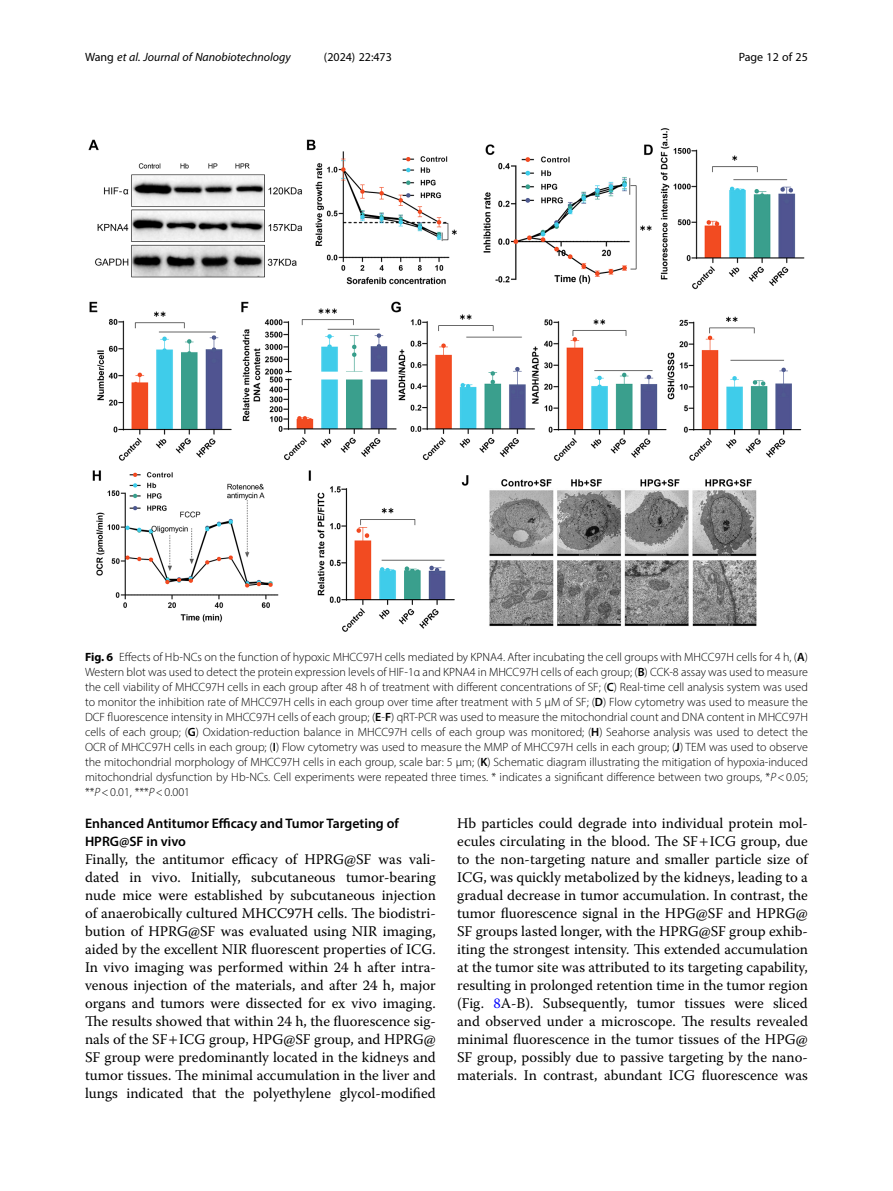
<style>
.page{position:relative;width:893px;height:1191px;background:#fff}
.page>*{position:absolute;margin:0;border:0;box-sizing:border-box;transform-origin:0 0}
.Body_Text{font:14.7px/18px "Warnock Pro";color:#000;text-align:justify}
.Head_2{font:600 13.8px/18px "Myriad Pro";color:#000}
.Figure_Caption{font:300 12px/15px "Myriad Pro";color:#000;text-align:justify}
.t1{font:italic 12px "Myriad Pro";color:#000}
.t2{font:12px "Myriad Pro";color:#000}
.s1{font-style:normal}
.s2{font-weight:700}
.s3{font-weight:600}
.s4{font-style:italic}
.s5{color:#00f}
</style>
<div class="page">
<img style="left:88px;top:128px;width:717px;height:504px">
<p class="t1" style="left:85px;top:50px;width:207px"><span class="s1">Wang</span> et al. Journal of Nanobiotechnology</p>
<p class="t2" style="left:324px;top:50px;width:70px">(2024) 22:473</p>
<p class="t2" style="left:739px;top:50px;width:71px">Page 12 of 25</p>
<p class="Figure_Caption" style="left:85px;top:649px;width:724px"><span class="s2">Fig. 6</span> Effects of Hb-NCs on the function of hypoxic MHCC97H cells mediated by KPNA4. After incubating the cell groups with MHCC97H cells for 4 h, (<span class="s3">A</span>)<br>Western blot was used to detect the protein expression levels of HIF-1α and KPNA4 in MHCC97H cells of each group; (<span class="s3">B</span>) CCK-8 assay was used to measure the cell viability of MHCC97H cells in each group after 48 h of treatment with different concentrations of SF; (<span class="s3">C</span>) Real-time cell analysis system was used to monitor the inhibition rate of MHCC97H cells in each group over time after treatment with 5 µM of SF; (<span class="s3">D</span>) Flow cytometry was used to measure the DCF fluorescence intensity in MHCC97H cells of each group; (<span class="s3">E</span>-<span class="s3">F</span>) qRT-PCR was used to measure the mitochondrial count and DNA content in MHCC97H cells of each group; (<span class="s3">G</span>) Oxidation-reduction balance in MHCC97H cells of each group was monitored; (<span class="s3">H</span>) Seahorse analysis was used to detect the OCR of MHCC97H cells in each group; (<span class="s3">I</span>) Flow cytometry was used to measure the MMP of MHCC97H cells in each group; (<span class="s3">J</span>) TEM was used to observe the mitochondrial morphology of MHCC97H cells in each group, scale bar: 5 μm; (<span class="s3">K</span>) Schematic diagram illustrating the mitigation of hypoxia-induced mitochondrial dysfunction by Hb-NCs. Cell experiments were repeated three times. * indicates a significant difference between two groups, *<span class="s4">P</span>&lt;0.05; **<span class="s4">P</span>&lt;0.01, ***<span class="s4">P</span>&lt;0.001</p>
<p class="Head_2" style="left:85px;top:814px;width:315px">Enhanced Antitumor Efficacy and Tumor Targeting of<br>HPRG@SF in vivo</p>
<p class="Body_Text" style="left:85px;top:850px;width:352px">Finally, the antitumor efficacy of HPRG@SF was vali&shy;dated in vivo. Initially, subcutaneous tumor-bearing nude mice were established by subcutaneous injection of anaerobically cultured MHCC97H cells. The biodistri&shy;bution of HPRG@SF was evaluated using NIR imaging, aided by the excellent NIR fluorescent properties of ICG.<br>In vivo imaging was performed within 24 h after intra&shy;venous injection of the materials, and after 24 h, major organs and tumors were dissected for ex vivo imaging.<br>The results showed that within 24 h, the fluorescence sig&shy;nals of the SF ICG group, HPG@SF group, and HPRG@ SF group were predominantly located in the kidneys and tumor tissues. The minimal accumulation in the liver and lungs indicated that the polyethylene glycol-modified</p>
<p class="Body_Text" style="left:457px;top:814px;width:352px">Hb particles could degrade into individual protein mol&shy;ecules circulating in the blood. The SF ICG group, due to the non-targeting nature and smaller particle size of ICG, was quickly metabolized by the kidneys, leading to a gradual decrease in tumor accumulation. In contrast, the tumor fluorescence signal in the HPG@SF and HPRG@ SF groups lasted longer, with the HPRG@SF group exhib&shy;iting the strongest intensity. This extended accumulation at the tumor site was attributed to its targeting capability, resulting in prolonged retention time in the tumor region (Fig. <span class="s5">8</span>A-B). Subsequently, tumor tissues were sliced and observed under a microscope. The results revealed minimal fluorescence in the tumor tissues of the HPG@ SF group, possibly due to passive targeting by the nano&shy;materials. In contrast, abundant ICG fluorescence was</p>
</div>
